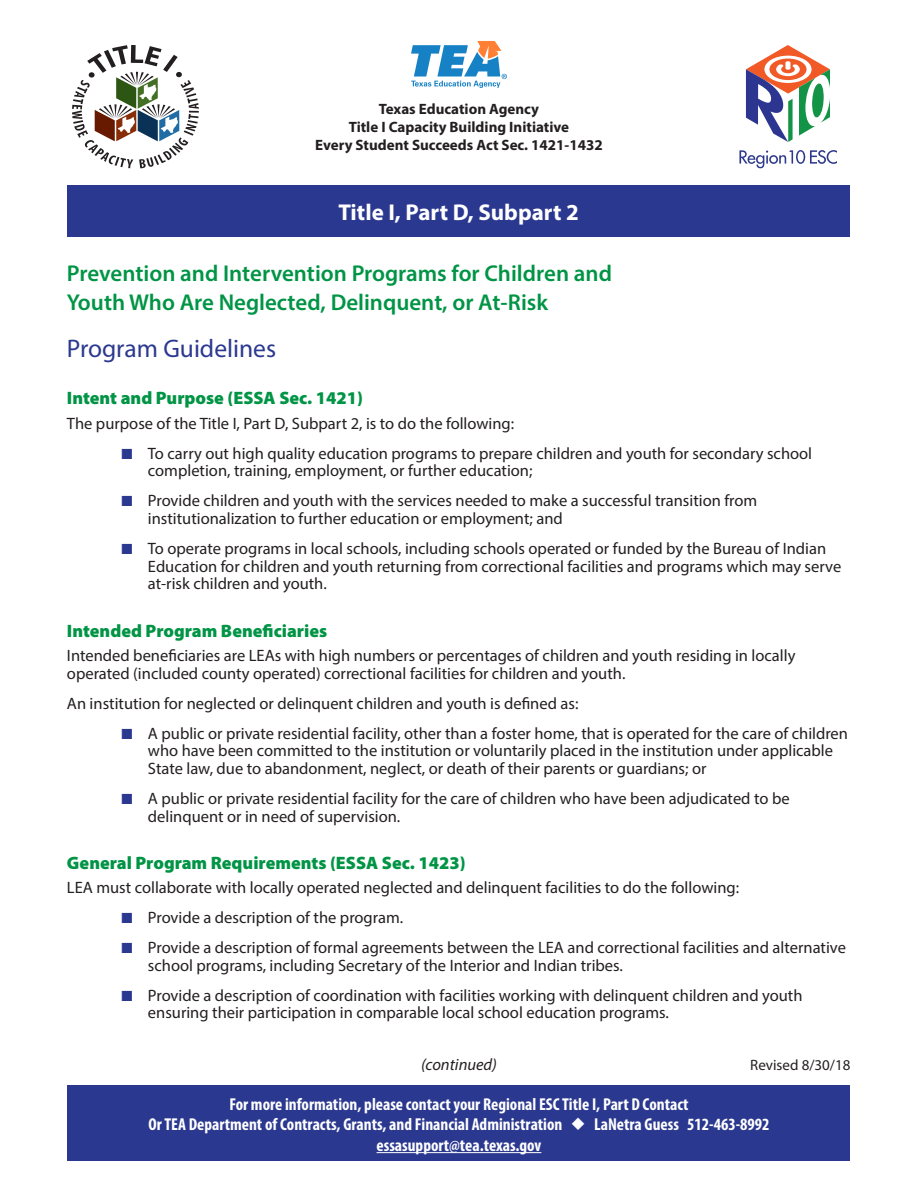
<style>
.page{position:relative;width:918px;height:1188px;background:#fff}
.page>*{position:absolute;margin:0;border:0;box-sizing:border-box;transform-origin:0 0}
.Heading_2{font:25.5px "Myriad Pro";color:#2b388f}
.Heading_1{font:600 22.95px/29.1px "Myriad Pro";color:#009445}
.t1{font:700 22.95px "Myriad Pro";color:#fff}
.heading_3{font:900 18px "Myriad Pro";color:#009445}
.t2{font:700 condensed 17.25px "Myriad Pro";color:#fff}
.t3{font:16.5px/17.9px "Myriad Pro";color:#231f20}
.heading_text{font:italic 16.5px "Myriad Pro";color:#231f20}
.t4{font:700 15px "Myriad Pro";color:#231f20}
.t5{font:15px "Myriad Pro";color:#231f20}
</style>
<div class="page">
<div style="left:68px;top:185px;width:782px;height:52px;background:#2b388f"></div>
<svg style="left:72px;top:45px;width:127px;height:123px"></svg>
<svg style="left:411px;top:41px;width:96px;height:47px"></svg>
<svg style="left:739px;top:150px;width:98px;height:18px"></svg>
<svg style="left:746px;top:45px;width:84px;height:97px"></svg>
<div style="left:68px;top:1086px;width:782px;height:75px;background:#2b388f"></div>
<hr style="left:377px;top:1152px;width:164px;height:1px;background:#fff">
<p class="t4" style="left:379px;top:99px;width:162px">Texas Education Agency</p>
<p class="t4" style="left:349px;top:117px;width:222px">Title I Capacity Building Initiative</p>
<p class="t4" style="left:315px;top:135px;width:289px">Every Student Succeeds Act Sec. 1421-1432</p>
<p class="t1" style="left:339px;top:197px;width:242px">Title I, Part D, Subpart 2</p>
<p class="Heading_1" style="left:67px;top:258px;width:547px">Prevention and Intervention Programs for Children and<br>Youth Who Are Neglected, Delinquent, or At-Risk</p>
<p class="Heading_2" style="left:67px;top:333px;width:211px">Program Guidelines</p>
<p class="heading_3" style="left:67px;top:386px;width:298px">Intent and Purpose (ESSA Sec. 1421)</p>
<p class="t3" style="left:67px;top:414px;width:449px">The purpose of the Title I, Part D, Subpart 2, is to do the following:</p>
<p class="t3" style="left:148px;top:444px;width:666px">To carry out high quality education programs to prepare children and youth for secondary school completion, training, employment, or further education;</p>
<p class="t3" style="left:148px;top:492px;width:611px">Provide children and youth with the services needed to make a successful transition from institutionalization to further education or employment; and</p>
<p class="t3" style="left:148px;top:539px;width:695px">To operate programs in local schools, including schools operated or funded by the Bureau of Indian<br>Education for children and youth returning from correctional facilities and programs which may serve at-risk children and youth.</p>
<p class="heading_3" style="left:67px;top:619px;width:262px">Intended Program Beneficiaries</p>
<p class="t3" style="left:67px;top:646px;width:730px">Intended beneficiaries are LEAs with high numbers or percentages of children and youth residing in locally operated (included county operated) correctional facilities for children and youth.</p>
<p class="t3" style="left:67px;top:694px;width:513px">An institution for neglected or delinquent children and youth is defined as:</p>
<p class="t3" style="left:148px;top:724px;width:702px">A public or private residential facility, other than a foster home, that is operated for the care of children who have been committed to the institution or voluntarily placed in the institution under applicable<br>State law, due to abandonment, neglect, or death of their parents or guardians; or</p>
<p class="t3" style="left:148px;top:789px;width:643px">A public or private residential facility for the care of children who have been adjudicated to be delinquent or in need of supervision.</p>
<p class="heading_3" style="left:67px;top:851px;width:400px">General Program Requirements (ESSA Sec. 1423)</p>
<p class="t3" style="left:67px;top:879px;width:674px">LEA must collaborate with locally operated neglected and delinquent facilities to do the following:</p>
<p class="t3" style="left:148px;top:909px;width:257px">Provide a description of the program.</p>
<p class="t3" style="left:148px;top:938px;width:699px">Provide a description of formal agreements between the LEA and correctional facilities and alternative school programs, including Secretary of the Interior and Indian tribes.</p>
<p class="t3" style="left:148px;top:986px;width:656px">Provide a description of coordination with facilities working with delinquent children and youth ensuring their participation in comparable local school education programs.</p>
<p class="heading_text" style="left:421px;top:1054px;width:77px">(continued)</p>
<p class="t5" style="left:750px;top:1056px;width:102px">Revised 8/30/18</p>
<p class="t2" style="left:229px;top:1093px;width:461px">For more information, please contact your Regional ESC Title I, Part D Contact</p>
<p class="t2" style="left:148px;top:1114px;width:415px">Or TEA Department of Contracts, Grants, and Financial Administration</p>
<p class="t2" style="left:594px;top:1114px;width:177px">LaNetra Guess 512-463-8992</p>
<p class="t2" style="left:377px;top:1134px;width:166px">essasupport@tea.texas.gov</p>
</div>
